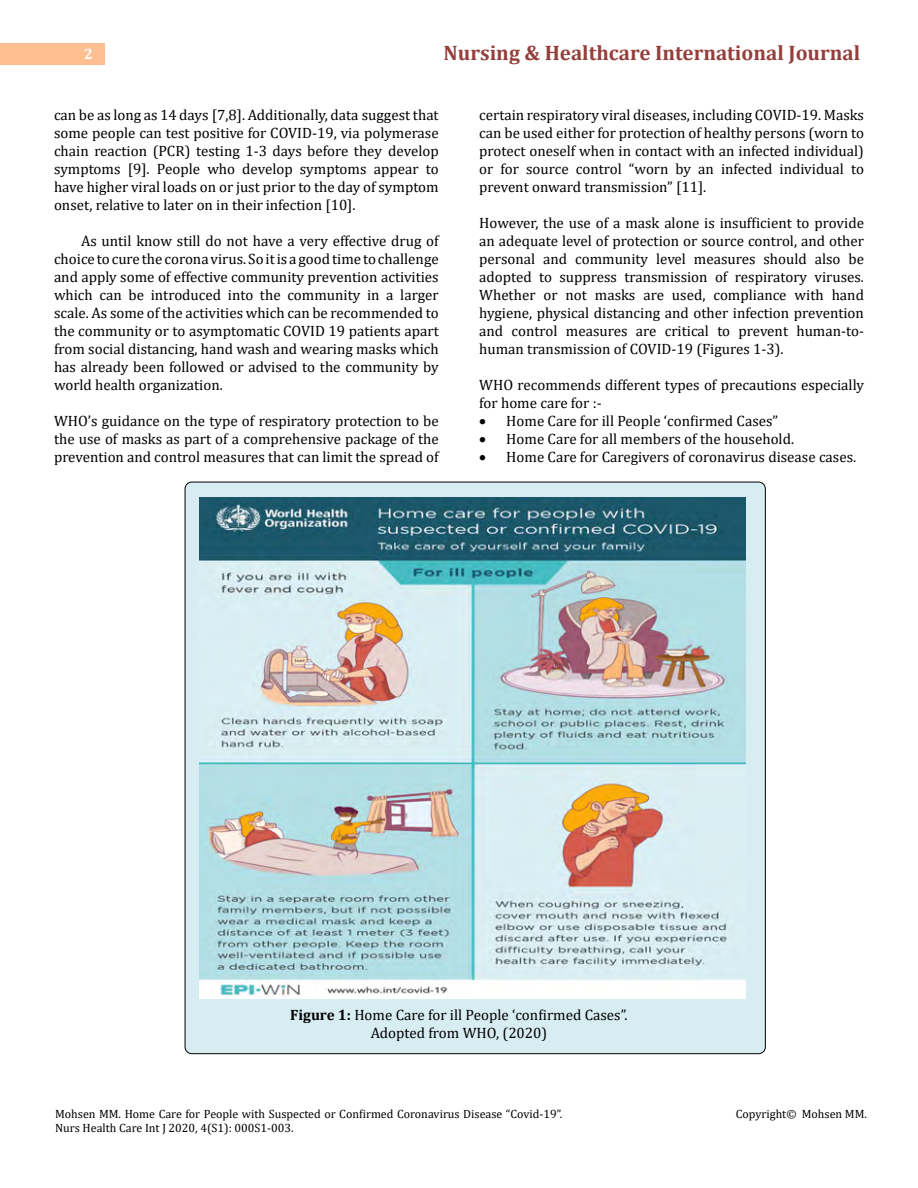
<style>
.page{position:relative;width:918px;height:1188px;background:#fff}
.page>*{position:absolute;margin:0;border:0;box-sizing:border-box;transform-origin:0 0}
.t1{font:700 21px "Cambria";color:#953f3c}
.t2{font:15px/18px "Cambria";color:#000;text-align:justify}
.t3{font:700 15px "Cambria";color:#fff}
.t4{font:12px/14.4px "Cambria";color:#000}
.s1{font-weight:700}
</style>
<div class="page">
<div style="left:0;top:43px;width:105px;height:21px;background:#ffbf91"></div>
<div style="left:185px;top:482px;width:580px;height:572px;background:#d8edf2;border-radius:7px"></div>
<img style="left:200px;top:498px;width:545px;height:500px">
<p class="t3" style="left:84px;top:44px;width:10px">2</p>
<h1 class="t1" style="left:444px;top:38px;width:418px">Nursing &amp; Healthcare International Journal</h1>
<p class="t2" style="left:54px;top:105px;width:386px">can be as long as 14 days [7,8]. Additionally, data suggest that some people can test positive for COVID-19, via polymerase chain reaction (PCR) testing 1-3 days before they develop symptoms [9]. People who develop symptoms appear to have higher viral loads on or just prior to the day of symptom onset, relative to later on in their infection [10].</p>
<p class="t2" style="left:54px;top:231px;width:386px;text-indent:27px">As until know still do not have a very effective drug of choice to cure the corona virus. So it is a good time to challenge and apply some of effective community prevention activities which can be introduced into the community in a larger scale. As some of the activities which can be recommended to the community or to asymptomatic COVID 19 patients apart from social distancing, hand wash and wearing masks which has already been followed or advised to the community by world health organization.</p>
<p class="t2" style="left:54px;top:411px;width:386px">WHO’s guidance on the type of respiratory protection to be the use of masks as part of a comprehensive package of the prevention and control measures that can limit the spread of</p>
<p class="t2" style="left:479px;top:105px;width:386px">certain respiratory viral diseases, including COVID-19. Masks can be used either for protection of healthy persons (worn to protect oneself when in contact with an infected individual) or for source control “worn by an infected individual to prevent onward transmission” [11].</p>
<p class="t2" style="left:479px;top:213px;width:386px">However, the use of a mask alone is insufficient to provide an adequate level of protection or source control, and other personal and community level measures should also be adopted to suppress transmission of respiratory viruses.<br>Whether or not masks are used, compliance with hand hygiene, physical distancing and other infection prevention and control measures are critical to prevent human-to&shy;human transmission of COVID-19 (Figures 1-3).</p>
<p class="t2" style="left:479px;top:375px;width:386px">WHO recommends different types of precautions especially for home care for :-</p>
<p class="t2" style="left:479px;top:411px;width:300px">• Home Care for ill People ‘confirmed Cases”</p>
<p class="t2" style="left:479px;top:429px;width:316px">• Home Care for all members of the household.</p>
<p class="t2" style="left:479px;top:447px;width:379px">• Home Care for Caregivers of coronavirus disease cases.</p>
<p class="t2" style="left:290px;top:1005px;width:339px;text-align:center"><span class="s1">Figure 1:</span> Home Care for ill People ‘confirmed Cases”.<br>Adopted from WHO, (2020)</p>
<p class="t4" style="left:55px;top:1106px;width:509px">Mohsen MM. Home Care for People with Suspected or Confirmed Coronavirus Disease “Covid-19”.<br>Nurs Health Care Int J 2020, 4(S1): 000S1-003.</p>
<p class="t4" style="left:736px;top:1106px;width:133px">Copyright© Mohsen MM.</p>
</div>
